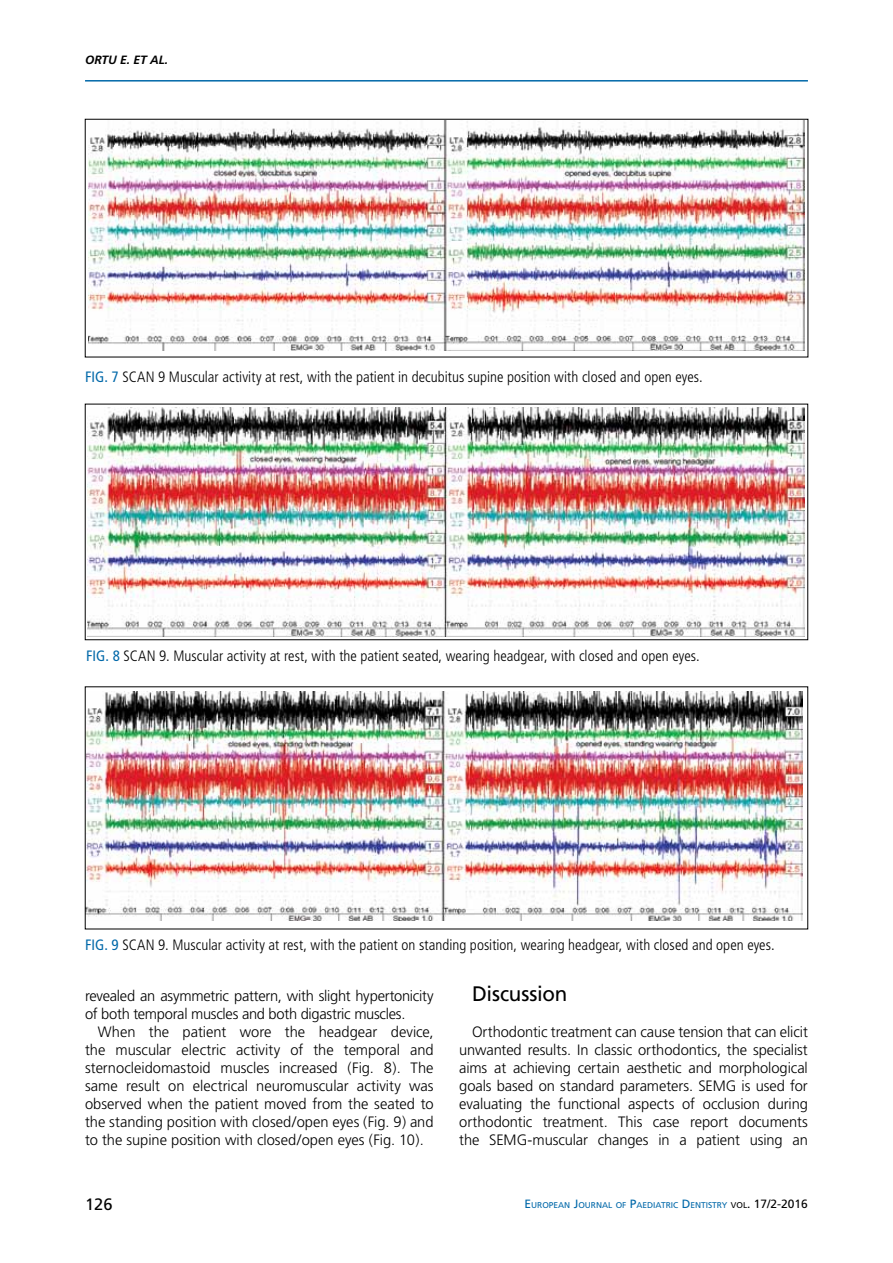
<style>
.page{position:relative;width:893px;height:1263px;background:#fff}
.page>*{position:absolute;margin:0;border:0;box-sizing:border-box;transform-origin:0 0}
.t1{font:21px "Frutiger";letter-spacing:-.01em;color:#000}
.t2{font:16.5px "Frutiger";color:#000}
.t3{font:300 15px/18px "Frutiger";letter-spacing:-.01em;color:#000;text-align:justify}
.t4{font:300 condensed 15px "Frutiger";letter-spacing:.005em;color:#000}
.t5{font:italic 700 12px "Frutiger";color:#000}
.t6{font:8.4px "Frutiger";color:#0068a9}
.s1{font-weight:400;color:#0068a9}
.s2{font-size:12px}
.s3{color:#000}
.s4{font-size:12px;color:#000}
</style>
<div class="page">
<hr style="left:85px;top:80px;width:723px;height:2px;background:#0068a9">
<img style="left:89px;top:121px;width:716px;height:230px">
<img style="left:87px;top:407px;width:717px;height:229px">
<img style="left:87px;top:692px;width:715px;height:229px">
<p class="t5" style="left:85px;top:53px;width:85px">ORTU E. ET AL.</p>
<p class="t4" style="left:85px;top:369px;width:619px"><span class="s1">FIG. 7</span> SCAN 9 Muscular activity at rest, with the patient in decubitus supine position with closed and open eyes.</p>
<p class="t4" style="left:86px;top:647px;width:615px"><span class="s1">FIG. 8</span> SCAN 9. Muscular activity at rest, with the patient seated, wearing headgear, with closed and open eyes.</p>
<p class="t4" style="left:85px;top:936px;width:691px"><span class="s1">FIG. 9</span> SCAN 9. Muscular activity at rest, with the patient on standing position, wearing headgear, with closed and open eyes.</p>
<p class="t3" style="left:85px;top:987px;width:350px">revealed an asymmetric pattern, with slight hypertonicity of both temporal muscles and both digastric muscles.</p>
<p class="t3" style="left:85px;top:1023px;width:350px;text-indent:13px">When the patient wore the headgear device, the muscular electric activity of the temporal and sternocleidomastoid muscles increased (Fig. 8). The same result on electrical neuromuscular activity was observed when the patient moved from the seated to the standing position with closed/open eyes (Fig. 9) and to the supine position with closed/open eyes (Fig. 10).</p>
<h1 class="t1" style="left:472px;top:981px;width:97px">Discussion</h1>
<p class="t3" style="left:459px;top:1023px;width:350px;text-indent:13px">Orthodontic treatment can cause tension that can elicit unwanted results. In classic orthodontics, the specialist aims at achieving certain aesthetic and morphological goals based on standard parameters. SEMG is used for evaluating the functional aspects of occlusion during orthodontic treatment. This case report documents the SEMG-muscular changes in a patient using an</p>
<p class="t2" style="left:85px;top:1194px;width:29px">126</p>
<p class="t6" style="left:524px;top:1200px;width:285px"><span class="s2">E</span>UROPEAN <span class="s2">J</span>OURNAL OF <span class="s2">P</span>AE DIATRIC <span class="s2">D</span> E NTISTRY <span class="s3">VOL</span><span class="s4">. 17/2-2016</span></p>
</div>
